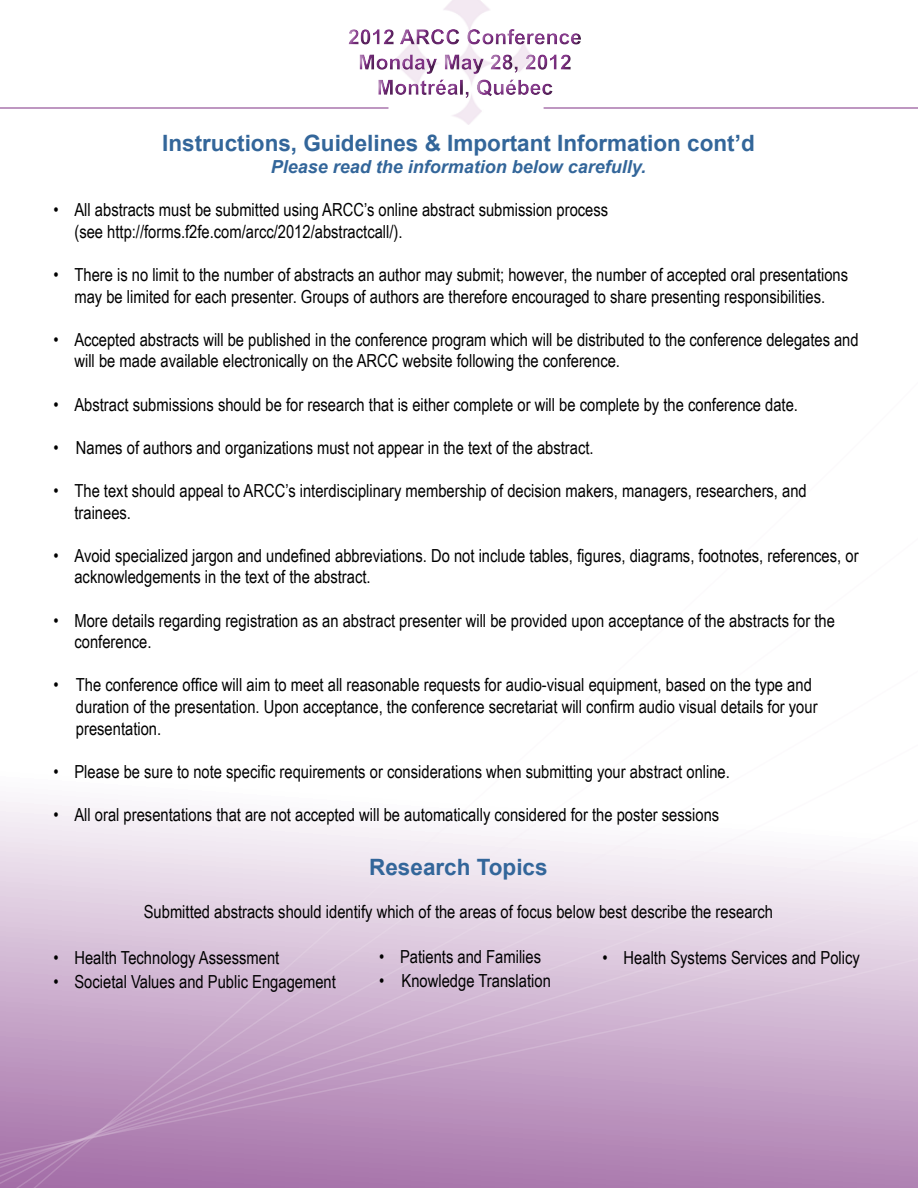
<style>
.page{position:relative;width:918px;height:1188px;background:#fff}
.page>*{position:absolute;margin:0;border:0;box-sizing:border-box;transform-origin:0 0}
.t1{font:700 22.5px "Arial";color:#33669a}
.t2{font:18px/21.6px "Arial Narrow";color:#000}
.t3{font:italic 700 18px "Arial";color:#33669a}
</style>
<div class="page">
<svg style="left:0;top:801px;width:918px;height:387px;background:#d3b9d4"></svg>
<hr style="left:0;top:108px;width:389px;height:1px;background:#7f3185">
<hr style="left:544px;top:108px;width:374px;height:1px;background:#7f3185">
<img style="left:443px;top:0;width:47px;height:125px">
<div style="left:348px;top:28px;width:234px;height:72px;background:#000;opacity:.75"></div>
<p class="t1" style="left:162px;top:129px;width:594px">Instructions, Guidelines &amp; Important Information cont’d</p>
<p class="t3" style="left:271px;top:155px;width:377px">Please read the information below carefully.</p>
<p class="t2" style="left:74px;top:198px;width:535px;text-indent:-21px">• All abstracts must be submitted using ARCC’s online abstract submission process (see http://forms.f2fe.com/arcc/2012/abstractcall/).</p>
<p class="t2" style="left:53px;top:263px;width:796px;text-align:center">• There is no limit to the number of abstracts an author may submit; however, the number of accepted oral presentations may be limited for each presenter. Groups of authors are therefore encouraged to share presenting responsibilities.</p>
<p class="t2" style="left:74px;top:328px;width:786px;text-indent:-21px">• Accepted abstracts will be published in the conference program which will be distributed to the conference delegates and will be made available electronically on the ARCC website following the conference.</p>
<p class="t2" style="left:53px;top:393px;width:746px">• Abstract submissions should be for research that is either complete or will be complete by the conference date.</p>
<p class="t2" style="left:53px;top:436px;width:542px">• Names of authors and organizations must not appear in the text of the abstract.</p>
<p class="t2" style="left:74px;top:479px;width:734px;text-indent:-21px">• The text should appeal to ARCC’s interdisciplinary membership of decision makers, managers, researchers, and trainees.</p>
<p class="t2" style="left:74px;top:544px;width:786px;text-indent:-21px">• Avoid specialized jargon and undefined abbreviations. Do not include tables, figures, diagrams, footnotes, references, or acknowledgements in the text of the abstract.</p>
<p class="t2" style="left:74px;top:609px;width:762px;text-indent:-21px">• More details regarding registration as an abstract presenter will be provided upon acceptance of the abstracts for the conference.</p>
<p class="t2" style="left:76px;top:674px;width:743px;text-indent:-22px">• The conference office will aim to meet all reasonable requests for audio-visual equipment, based on the type and duration of the presentation. Upon acceptance, the conference secretariat will confirm audio visual details for your presentation.</p>
<p class="t2" style="left:53px;top:760px;width:678px">• Please be sure to note specific requirements or considerations when submitting your abstract online.</p>
<p class="t2" style="left:53px;top:803px;width:667px">• All oral presentations that are not accepted will be automatically considered for the poster sessions</p>
<p class="t1" style="left:369px;top:852px;width:180px">Research Topics</p>
<p class="t2" style="left:144px;top:900px;width:631px">Submitted abstracts should identify which of the areas of focus below best describe the research</p>
<p class="t2" style="left:53px;top:946px;width:227px">• Health Technology Assessment</p>
<p class="t2" style="left:53px;top:970px;width:284px">• Societal Values and Public Engagement</p>
<p class="t2" style="left:379px;top:946px;width:164px">• Patients and Families</p>
<p class="t2" style="left:603px;top:946px;width:259px">• Health Systems Services and Policy</p>
<p class="t2" style="left:379px;top:970px;width:173px">• Knowledge Translation</p>
</div>
